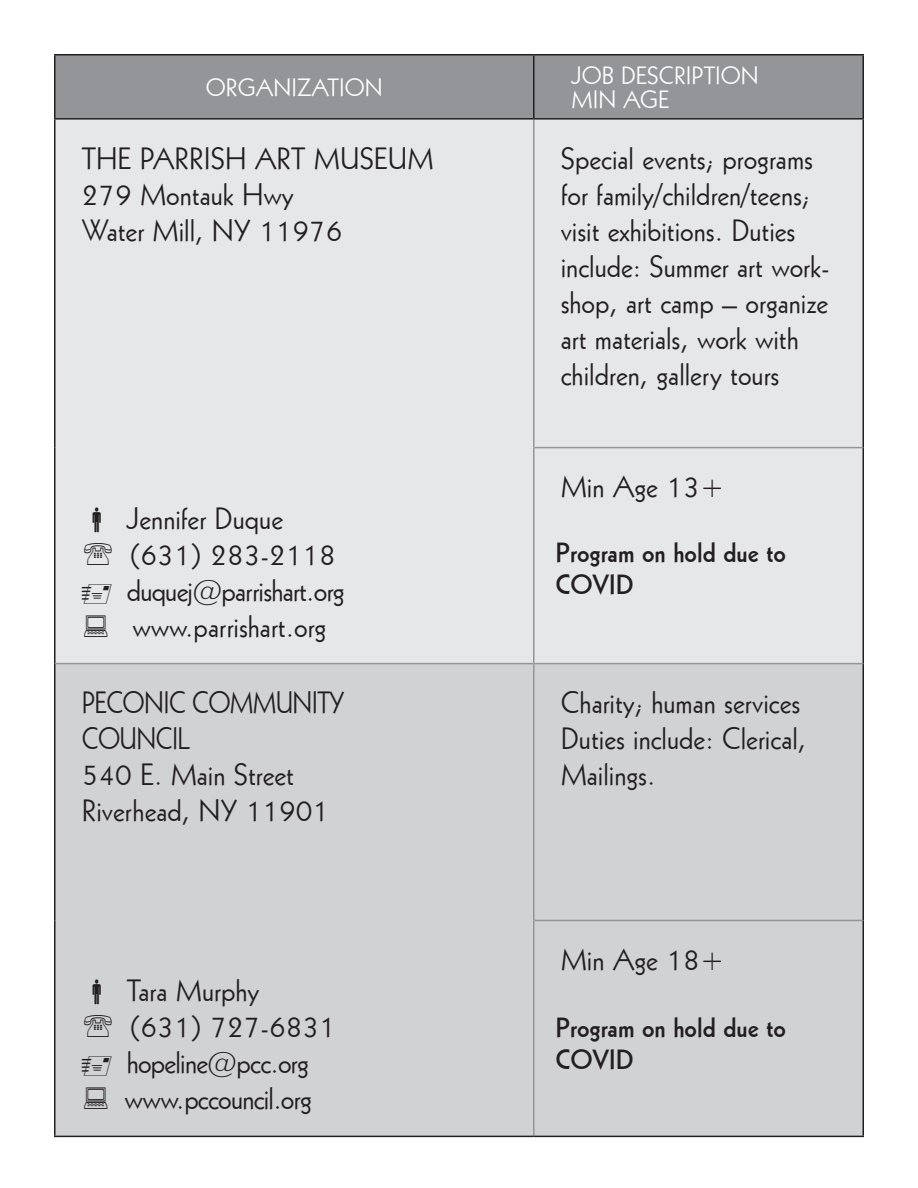
<style>
.page{position:relative;width:918px;height:1188px;background:#fff}
.page>*{position:absolute;margin:0;border:0;box-sizing:border-box;transform-origin:0 0}
.t1{font:30px/36px "Geometr 231 BT";color:#231f20}
.t2{font:30px/36px "Geometr 231 BT";letter-spacing:-.025em;color:#231f20}
.t3{font:30px/36px "Geometr 231 BT";letter-spacing:-.025em;color:#231f20;scale:.9 1}
.t4{font:27px/32.4px "Geometric 231 BT Bold C";color:#231f20}
.t5{font:24.3px "Geometr 231 BT";color:#fff}
</style>
<div class="page">
<div style="left:56px;top:56px;width:806px;height:62px;background:#939598"></div>
<div style="left:56px;top:120px;width:806px;height:543px;background:#e6e7e9"></div>
<div style="left:56px;top:664px;width:806px;height:472px;background:#d1d2d4"></div>
<hr style="left:533px;top:56px;width:2px;height:62px;background:#231f20">
<hr style="left:533px;top:120px;width:2px;height:328px;background:#939598">
<hr style="left:533px;top:448px;width:2px;height:215px;background:#939598">
<hr style="left:533px;top:664px;width:2px;height:256px;background:#939598">
<hr style="left:533px;top:920px;width:2px;height:216px;background:#939598">
<hr style="left:54px;top:54px;width:480px;height:2px;background:#231f20">
<hr style="left:54px;top:56px;width:2px;height:62px;background:#231f20">
<hr style="left:534px;top:54px;width:330px;height:2px;background:#231f20">
<hr style="left:862px;top:56px;width:2px;height:62px;background:#231f20">
<hr style="left:54px;top:118px;width:480px;height:2px;background:#231f20">
<hr style="left:54px;top:120px;width:2px;height:328px;background:#231f20">
<hr style="left:534px;top:118px;width:330px;height:2px;background:#231f20">
<hr style="left:862px;top:120px;width:2px;height:328px;background:#231f20">
<hr style="left:54px;top:448px;width:2px;height:216px;background:#231f20">
<hr style="left:862px;top:448px;width:2px;height:216px;background:#231f20">
<hr style="left:54px;top:664px;width:2px;height:256px;background:#231f20">
<hr style="left:862px;top:664px;width:2px;height:256px;background:#231f20">
<hr style="left:54px;top:920px;width:2px;height:216px;background:#231f20">
<hr style="left:862px;top:920px;width:2px;height:216px;background:#231f20">
<hr style="left:54px;top:1136px;width:480px;height:1px;background:#231f20">
<hr style="left:534px;top:1136px;width:330px;height:1px;background:#231f20">
<hr style="left:56px;top:663px;width:478px;height:1px;background:#939598">
<hr style="left:534px;top:663px;width:328px;height:1px;background:#939598">
<hr style="left:535px;top:447px;width:327px;height:1px;background:#939598">
<hr style="left:535px;top:920px;width:327px;height:1px;background:#939598">
<svg style="left:93px;top:507px;width:8px;height:25px"></svg>
<svg style="left:84px;top:542px;width:28px;height:23px"></svg>
<svg style="left:82px;top:584px;width:30px;height:20px"></svg>
<svg style="left:84px;top:615px;width:23px;height:22px"></svg>
<svg style="left:93px;top:980px;width:8px;height:25px"></svg>
<svg style="left:84px;top:1015px;width:28px;height:22px"></svg>
<svg style="left:82px;top:1056px;width:30px;height:20px"></svg>
<svg style="left:84px;top:1087px;width:23px;height:22px"></svg>
<p class="t5" style="left:206px;top:72px;width:178px">ORGANIZATION</p>
<p class="t1" style="left:82px;top:139px;width:353px">THE PARRISH ART MUSEUM</p>
<p class="t1" style="left:82px;top:175px;width:262px">279 Montauk Hwy<br>Water Mill, NY 11976</p>
<p class="t1" style="left:127px;top:499px;width:211px">Jennifer Duque (631) 283-2118</p>
<p class="t2" style="left:127px;top:571px;width:219px">duquej@parrishart.org</p>
<p class="t1" style="left:132px;top:607px;width:195px">www.parrishart.org</p>
<p class="t3" style="left:82px;top:684px;width:294px">PECONIC COMMUNITY<br>COUNCIL<br>540 E. Main Street</p>
<p class="t1" style="left:82px;top:792px;width:249px">Riverhead, NY 11901</p>
<p class="t1" style="left:127px;top:972px;width:134px">Tara Murphy</p>
<p class="t1" style="left:129px;top:1008px;width:208px">(631) 727-6831</p>
<p class="t2" style="left:124px;top:1044px;width:189px">hopeline@pcc.org www.pccouncil.org</p>
<p class="t5" style="left:572px;top:60px;width:189px">JOB DESCRIPTION</p>
<p class="t5" style="left:572px;top:84px;width:100px">MIN AGE</p>
<p class="t1" style="left:561px;top:139px;width:270px">Special events; programs for family/children/teens; visit exhibitions. Duties include: Summer art work&shy;shop, art camp – organize art materials, work with children, gallery tours</p>
<p class="t1" style="left:561px;top:468px;width:165px">Min Age 13+</p>
<p class="t4" style="left:555px;top:535px;width:232px">Program on hold due to<br>COVID</p>
<p class="t1" style="left:561px;top:684px;width:247px">Charity; human services<br>Duties include: Clerical,<br>Mailings.</p>
<p class="t1" style="left:561px;top:941px;width:165px">Min Age 18+</p>
<p class="t4" style="left:555px;top:1010px;width:232px">Program on hold due to<br>COVID</p>
</div>
